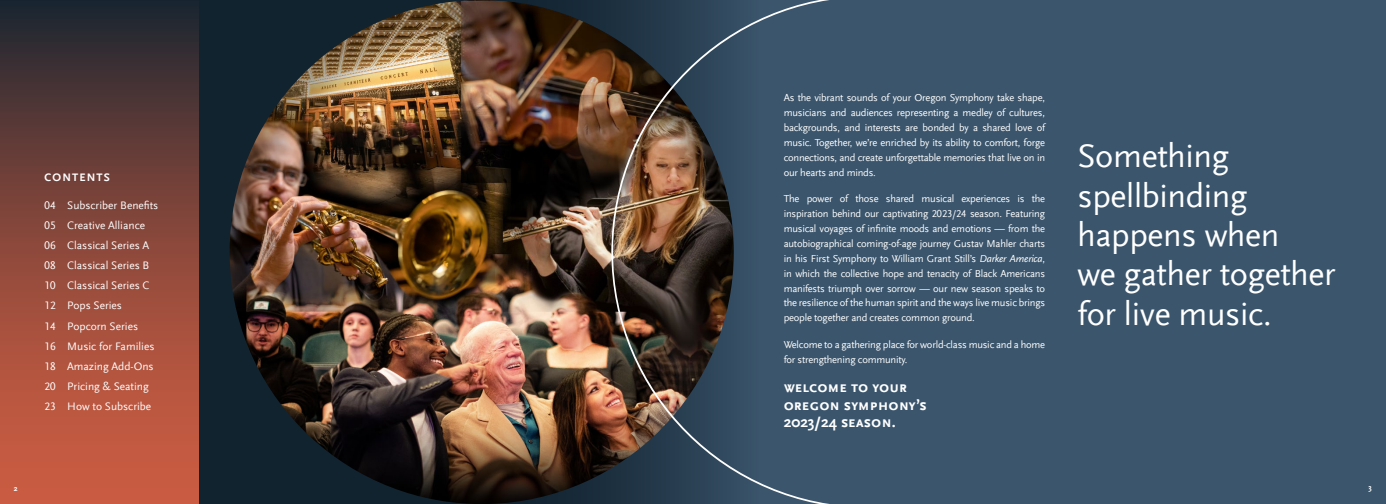
<style>
.page{position:relative;width:1386px;height:504px;background:#fff}
.page>*{position:absolute;margin:0;border:0;box-sizing:border-box;transform-origin:0 0}
.t1{font:34.12px/39.4px "Scala Sans Offc Pro";letter-spacing:-.01em;color:#fff}
.t2{font:700 15.75px/17.5px "Scala Sans Sc Offc Pro";color:#fff}
.t3{font:11.38px/20.1px "Scala Sans Offc Pro";color:#fff}
.t4{font:700 11.38px "Scala Sans Sc Offc Pro";letter-spacing:.1em;color:#fff}
.t5{font:10.5px/14.9px "Scala Sans Offc Pro";letter-spacing:-.02em;color:#fff;text-align:justify}
.t6{font:700 7.88px "Scala Sans Sc Offc Pro";color:#fff}
.s1{font-style:italic}
</style>
<div class="page">
<div style="left:868px;top:0;width:518px;height:504px;background:#3b556c"></div>
<div style="left:493px;top:0;width:266px;height:504px;background:#192c3a"></div>
<div style="left:0;top:0;width:493px;height:504px;background:#122330"></div>
<svg style="left:0;top:9px;width:198px;height:495px;background:#86463a"></svg>
<img style="left:230px;top:0;width:504px;height:504px;border-radius:249px">
<svg style="left:611px;top:0;width:257px;height:504px;background:#404a55"></svg>
<p class="t4" style="left:45px;top:171px;width:67px">CONTENTS</p>
<p class="t3" style="left:45px;top:195px;width:115px">04 Subscriber Benefits<br>05 Creative Alliance<br>06 Classical Series A<br>08 Classical Series B<br>10 Classical Series C<br>12 Pops Series<br>14 Popcorn Series<br>16 Music for Families<br>18 Amazing Add-Ons<br>20 Pricing &amp; Seating<br>23 How to Subscribe</p>
<p class="t5" style="left:784px;top:90px;width:263px">As the vibrant sounds of your Oregon Symphony take shape, musicians and audiences representing a medley of cultures, backgrounds, and interests are bonded by a shared love of music. Together, we’re enriched by its ability to comfort, forge connections, and create unforgettable memories that live on in our hearts and minds.</p>
<p class="t5" style="left:784px;top:192px;width:263px">The power of those shared musical experiences is the inspiration behind our captivating 2023/24 season. Featuring musical voyages of infinite moods and emotions — from the autobiographical coming-of-age journey Gustav Mahler charts in his First Symphony to William Grant Still’s <span class="s1">Darker America</span>, in which the collective hope and tenacity of Black Americans manifests triumph over sorrow — our new season speaks to the resilience of the human spirit and the ways live music brings people together and creates common ground.</p>
<p class="t5" style="left:784px;top:337px;width:263px">Welcome to a gathering place for world-class music and a home for strengthening community.</p>
<h2 class="t2" style="left:784px;top:378px;width:145px">welcome to your oregon symphony’s<br>2023/24 season.</h2>
<h1 class="t1" style="left:1077px;top:137px;width:260px">Something spellbinding happens when<br>we gather together for live music.</h1>
<p class="t6" style="left:14px;top:484px;width:5px">2</p>
<p class="t6" style="left:1369px;top:483px;width:5px">3</p>
</div>
